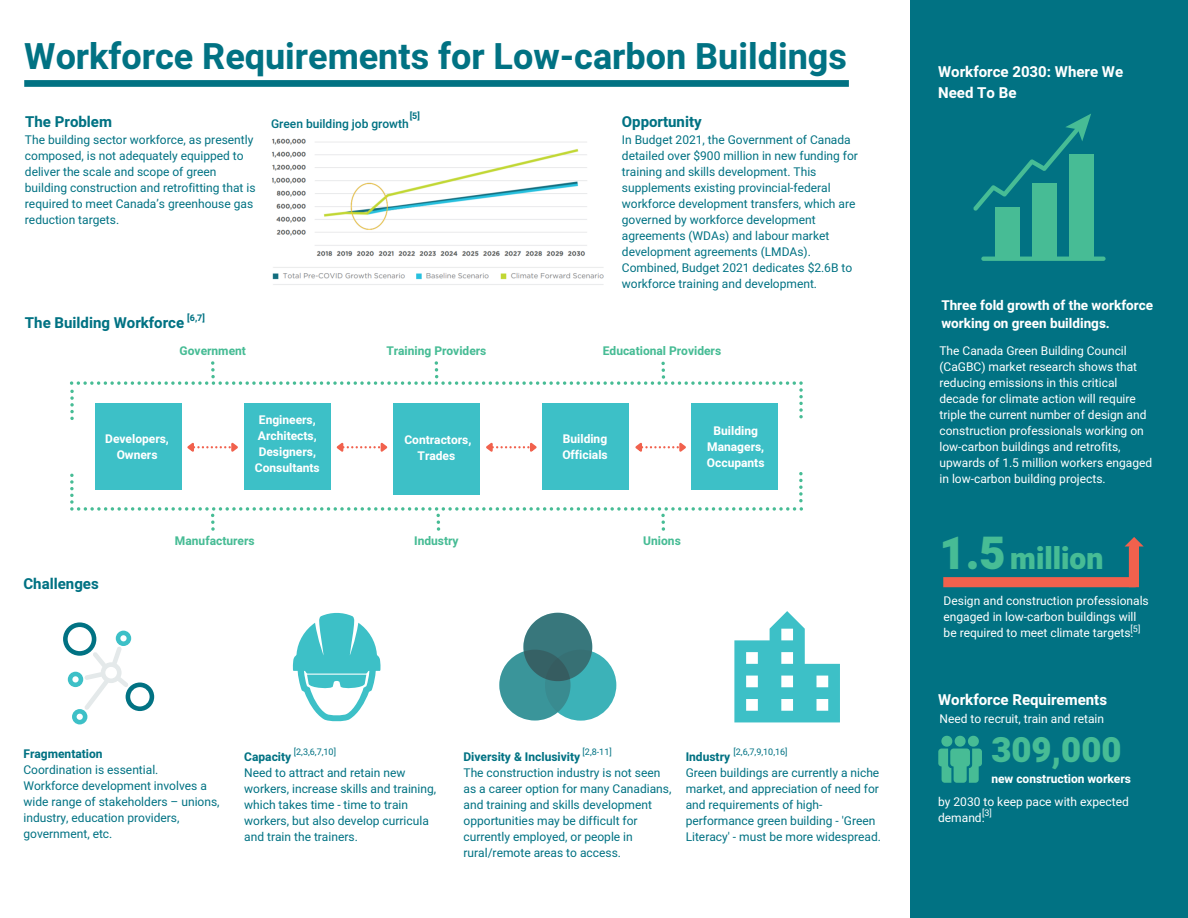
<style>
.page{position:relative;width:1188px;height:918px;background:#fff}
.page>*{position:absolute;margin:0;border:0;box-sizing:border-box;transform-origin:0 0}
.t1{font:900 45px "Heebo";color:#47bc95}
.t2{font:700 36px "Heebo";color:#017283}
.t3{font:900 34.5px "Heebo";color:#47bc95}
.t4{font:900 30px "Heebo";color:#47bc95}
.t5{font:700 15px "Heebo";color:#017283}
.t6{font:700 15px/20.2px "Heebo";color:#fff}
.t7{font:700 13.5px/18px "Heebo";color:#fff}
.t8{font:12px/16px "Heebo";color:#017283}
.t9{font:12px/16px "Heebo";color:#fff}
.t10{font:700 12px/16px "Heebo";color:#fff;text-align:center}
.t11{font:700 12px "Heebo";color:#47bc95}
.t12{font:700 12px "Heebo";color:#017283}
.t13{font:500 12px "Heebo";color:#017283}
.t14{font:9px "Heebo";color:#017283}
.t15{font:700 9px "Heebo";color:#017283}
.t16{font:9px "Heebo";color:#fff}
</style>
<div class="page">
<div style="left:910px;top:0;width:278px;height:917px;background:#017283"></div>
<svg style="left:70px;top:472px;width:733px;height:59px"></svg>
<svg style="left:187px;top:442px;width:51px;height:10px"></svg>
<svg style="left:336px;top:442px;width:52px;height:10px"></svg>
<svg style="left:486px;top:442px;width:51px;height:10px"></svg>
<svg style="left:635px;top:442px;width:51px;height:10px"></svg>
<div style="left:95px;top:403px;width:87px;height:86px;background:#3dc0c7"></div>
<div style="left:244px;top:403px;width:87px;height:86px;background:#3dc0c7"></div>
<div style="left:393px;top:403px;width:87px;height:91px;background:#3dc0c7"></div>
<div style="left:542px;top:403px;width:87px;height:86px;background:#3dc0c7"></div>
<div style="left:692px;top:403px;width:86px;height:86px;background:#3dc0c7"></div>
<svg style="left:70px;top:361px;width:733px;height:59px"></svg>
<div style="left:24px;top:80px;width:825px;height:7px;background:#017283"></div>
<svg style="left:734px;top:611px;width:106px;height:111px"></svg>
<svg style="left:499px;top:613px;width:117px;height:108px"></svg>
<svg style="left:293px;top:612px;width:88px;height:110px"></svg>
<div style="left:943px;top:577px;width:193px;height:10px;background:#f1614d"></div>
<div style="left:1129px;top:547px;width:10px;height:40px;background:#f1614d"></div>
<svg style="left:1125px;top:537px;width:19px;height:19px"></svg>
<svg style="left:63px;top:622px;width:91px;height:102px"></svg>
<div style="left:995px;top:207px;width:25px;height:52px;background:#47bc95"></div>
<div style="left:1032px;top:183px;width:25px;height:76px;background:#47bc95"></div>
<div style="left:1069px;top:154px;width:24px;height:105px;background:#47bc95"></div>
<hr style="left:981px;top:257px;width:125px;height:4px;background:#47bc95;border-radius:2px">
<svg style="left:973px;top:114px;width:118px;height:97px"></svg>
<svg style="left:938px;top:736px;width:44px;height:47px"></svg>
<img style="left:272px;top:138px;width:332px;height:147px">
<p class="t2" style="left:24px;top:32px;width:824px">Workforce Requirements for Low-carbon Buildings</p>
<p class="t15" style="left:410px;top:110px;width:12px">[5]</p>
<p class="t5" style="left:25px;top:111px;width:88px">The Problem</p>
<p class="t5" style="left:622px;top:111px;width:81px">Opportunity</p>
<p class="t13" style="left:271px;top:115px;width:139px">Green building job growth</p>
<p class="t8" style="left:25px;top:132px;width:232px">The building sector workforce, as presently composed, is not adequately equipped to deliver the scale and scope of green building construction and retrofitting that is required to meet Canada’s greenhouse gas reduction targets.</p>
<p class="t8" style="left:622px;top:132px;width:238px">In Budget 2021, the Government of Canada detailed over $900 million in new funding for training and skills development. This supplements existing provincial-federal workforce development transfers, which are governed by workforce development agreements (WDAs) and labour market development agreements (LMDAs).<br>Combined, Budget 2021 dedicates $2.6B to workforce training and development.</p>
<p class="t5" style="left:25px;top:313px;width:161px">The Building Workforce</p>
<p class="t15" style="left:187px;top:312px;width:19px">[6,7]</p>
<p class="t11" style="left:180px;top:342px;width:68px">Government</p>
<p class="t10" style="left:105px;top:431px;width:65px">Developers,<br>Owners</p>
<p class="t10" style="left:259px;top:413px;width:58px">Engineers,</p>
<p class="t10" style="left:258px;top:429px;width:60px">Architects,</p>
<p class="t10" style="left:259px;top:445px;width:59px">Designers,</p>
<p class="t10" style="left:255px;top:461px;width:66px">Consultants</p>
<p class="t11" style="left:386px;top:342px;width:102px">Training Providers</p>
<p class="t11" style="left:603px;top:342px;width:120px">Educational Providers</p>
<p class="t10" style="left:404px;top:432px;width:68px">Contractors,</p>
<p class="t10" style="left:418px;top:448px;width:39px">Trades</p>
<p class="t10" style="left:562px;top:431px;width:47px;text-align:left">Building<br>Officials</p>
<p class="t10" style="left:707px;top:423px;width:59px">Building<br>Managers,<br>Occupants</p>
<p class="t5" style="left:24px;top:573px;width:77px">Challenges</p>
<p class="t11" style="left:175px;top:532px;width:81px">Manufacturers</p>
<p class="t11" style="left:414px;top:532px;width:46px">Industry</p>
<p class="t11" style="left:643px;top:532px;width:39px">Unions</p>
<p class="t12" style="left:24px;top:745px;width:81px">Fragmentation</p>
<p class="t8" style="left:24px;top:762px;width:136px">Coordination is essential.</p>
<p class="t8" style="left:24px;top:778px;width:198px">Workforce development involves a wide range of stakeholders – unions, industry, education providers, government, etc.</p>
<p class="t14" style="left:294px;top:746px;width:44px">[2,3,6,7,10]</p>
<p class="t12" style="left:244px;top:749px;width:49px">Capacity</p>
<p class="t8" style="left:244px;top:765px;width:193px">Need to attract and retain new workers, increase skills and training, which takes time - time to train workers, but also develop curricula and train the trainers.</p>
<p class="t14" style="left:583px;top:746px;width:31px">[2,8-11]</p>
<p class="t12" style="left:464px;top:749px;width:118px">Diversity &amp; Inclusivity</p>
<p class="t8" style="left:464px;top:765px;width:209px">The construction industry is not seen as a career option for many Canadians, and training and skills development opportunities may be difficult for currently employed, or people in rural/remote areas to access.</p>
<p class="t14" style="left:734px;top:746px;width:56px">[2,6,7,9,10,16]</p>
<p class="t12" style="left:686px;top:749px;width:46px">Industry</p>
<p class="t8" style="left:686px;top:765px;width:197px">Green buildings are currently a niche market, and appreciation of need for and requirements of high&shy;performance green building - 'Green Literacy' - must be more widespread.</p>
<p class="t6" style="left:938px;top:63px;width:186px">Workforce 2030: Where We<br>Need To Be</p>
<p class="t7" style="left:941px;top:297px;width:213px">Three fold growth of the workforce working on green buildings.</p>
<p class="t9" style="left:940px;top:343px;width:214px">The Canada Green Building Council (CaGBC) market research shows that reducing emissions in this critical decade for climate action will require triple the current number of design and construction professionals working on low-carbon buildings and retrofits, upwards of 1.5 million workers engaged in low-carbon building projects.</p>
<p class="t1" style="left:940px;top:522px;width:68px">1.5</p>
<p class="t4" style="left:1010px;top:538px;width:95px">million</p>
<p class="t9" style="left:944px;top:593px;width:207px">Design and construction professionals engaged in low-carbon buildings will be required to meet climate targets.</p>
<p class="t16" style="left:1131px;top:623px;width:11px">[5]</p>
<p class="t6" style="left:938px;top:690px;width:170px">Workforce Requirements</p>
<p class="t9" style="left:940px;top:712px;width:166px">Need to recruit, train and retain</p>
<p class="t3" style="left:991px;top:725px;width:132px">309,000</p>
<p class="t10" style="left:991px;top:771px;width:141px">new construction workers</p>
<p class="t9" style="left:938px;top:794px;width:192px">by 2030 to keep pace with expected demand.</p>
<p class="t16" style="left:982px;top:807px;width:11px">[3]</p>
</div>
